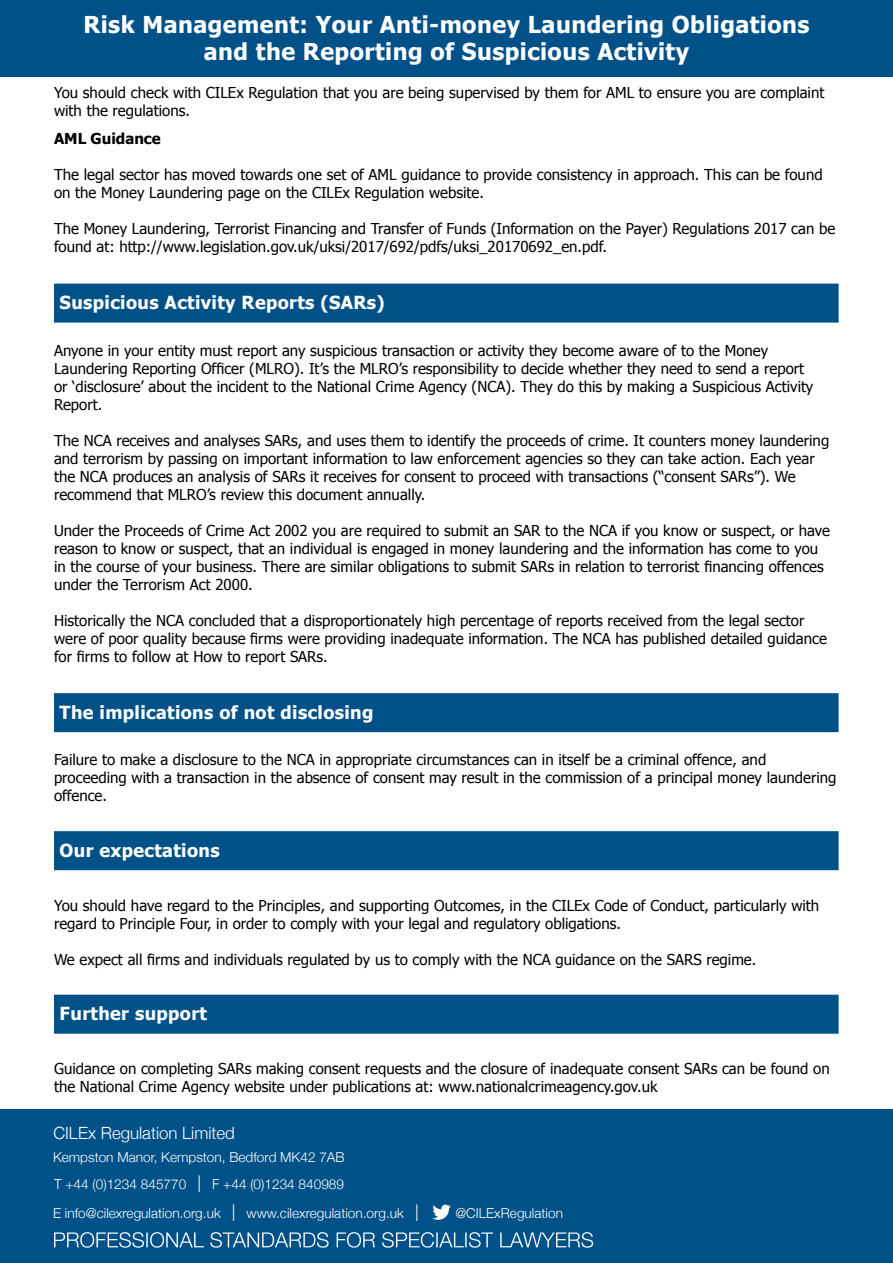
<style>
.page{position:relative;width:893px;height:1263px;background:#fff}
.page>*{position:absolute;margin:0;border:0;box-sizing:border-box;transform-origin:0 0}
.t1{font:700 23.25px/27px "Tahoma";letter-spacing:.02em;color:#fff;text-align:center}
.t2{font:700 18px "Tahoma";letter-spacing:.02em;color:#fff}
.t3{font:300 16.8px "Helvetica Neue";color:#fff}
.t4{font:15px/18px "Tahoma";color:#000}
.t5{font:700 15px "Tahoma";color:#000}
.t6{font:300 13.65px/26.4px "Helvetica Neue";color:#fff}
.s1{font-size:23.25px}
</style>
<div class="page">
<div style="left:0;top:1110px;width:893px;height:153px;background:#005187"></div>
<img style="left:432px;top:1204px;width:19px;height:16px">
<svg style="left:54px;top:1232px;width:539px;height:15px"></svg>
<div style="left:0;top:0;width:893px;height:77px;background:#005187"></div>
<div style="left:54px;top:284px;width:785px;height:39px;background:#005187"></div>
<div style="left:54px;top:693px;width:785px;height:39px;background:#005187"></div>
<div style="left:54px;top:831px;width:785px;height:39px;background:#005187"></div>
<div style="left:54px;top:995px;width:785px;height:39px;background:#005187"></div>
<h1 class="t1" style="left:83px;top:9px;width:728px">Risk Management: Your Anti-money Laundering Obligations and the Reporting of Suspicious Activity</h1>
<p class="t4" style="left:54px;top:82px;width:772px">You should check with CILEx Regulation that you are being supervised by them for AML to ensure you are complaint with the regulations.</p>
<p class="t5" style="left:54px;top:128px;width:108px">AML Guidance</p>
<p class="t4" style="left:54px;top:165px;width:770px">The legal sector has moved towards one set of AML guidance to provide consistency in approach. This can be found on the Money Laundering page on the CILEx Regulation website.</p>
<p class="t4" style="left:54px;top:219px;width:783px">The Money Laundering, Terrorist Financing and Transfer of Funds (Information on the Payer) Regulations 2017 can be found at: http://www.legislation.gov.uk/uksi/2017/692/pdfs/uksi_20170692_en.pdf.</p>
<p class="t2" style="left:60px;top:290px;width:327px">Suspicious Activity Reports (SARs)</p>
<p class="t4" style="left:54px;top:340px;width:761px">Anyone in your entity must report any suspicious transaction or activity they become aware of to the Money Laundering Reporting Officer (MLRO). It’s the MLRO’s responsibility to decide whether they need to send a report or ‘disclosure’ about the incident to the National Crime Agency (NCA). They do this by making a Suspicious Activity Report.</p>
<p class="t4" style="left:54px;top:430px;width:777px">The NCA receives and analyses SARs, and uses them to identify the proceeds of crime. It counters money laundering and terrorism by passing on important information to law enforcement agencies so they can take action. Each year the NCA produces an analysis of SARs it receives for consent to proceed with transactions (“consent SARs”). We recommend that MLRO’s review this document annually.</p>
<p class="t4" style="left:54px;top:520px;width:777px">Under the Proceeds of Crime Act 2002 you are required to submit an SAR to the NCA if you know or suspect, or have reason to know or suspect, that an individual is engaged in money laundering and the information has come to you in the course of your business. There are similar obligations to submit SARs in relation to terrorist financing offences under the Terrorism Act 2000.</p>
<p class="t4" style="left:54px;top:610px;width:774px">Historically the NCA concluded that a disproportionately high percentage of reports received from the legal sector were of poor quality because firms were providing inadequate information. The NCA has published detailed guidance for firms to follow at How to report SARs.</p>
<p class="t2" style="left:60px;top:699px;width:315px">The implications of not disclosing</p>
<p class="t4" style="left:54px;top:750px;width:784px">Failure to make a disclosure to the NCA in appropriate circumstances can in itself be a criminal offence, and proceeding with a transaction in the absence of consent may result in the commission of a principal money laundering offence.</p>
<p class="t2" style="left:60px;top:837px;width:162px">Our expectations</p>
<p class="t4" style="left:54px;top:895px;width:767px">You should have regard to the Principles, and supporting Outcomes, in the CILEx Code of Conduct, particularly with regard to Principle Four, in order to comply with your legal and regulatory obligations.</p>
<p class="t4" style="left:54px;top:949px;width:704px">We expect all firms and individuals regulated by us to comply with the NCA guidance on the SARS regime.</p>
<p class="t2" style="left:60px;top:1001px;width:149px">Further support</p>
<p class="t4" style="left:54px;top:1059px;width:777px">Guidance on completing SARs making consent requests and the closure of inadequate consent SARs can be found on the National Crime Agency website under publications at: www.nationalcrimeagency.gov.uk</p>
<p class="t3" style="left:53px;top:1119px;width:183px">CILEx Regulation Limited</p>
<p class="t6" style="left:53px;top:1143px;width:293px">Kempston Manor, Kempston, Bedford MK42 7AB<br>T +44 (0)1234 845770 <span class="s1">I</span> F +44 (0)1234 840989</p>
<p class="t6" style="left:53px;top:1199px;width:367px">E info@cilexregulation.org.uk <span class="s1">I</span> www.cilexregulation.org.uk <span class="s1">I</span></p>
<p class="t6" style="left:455px;top:1199px;width:109px">@CILExRegulation</p>
</div>
